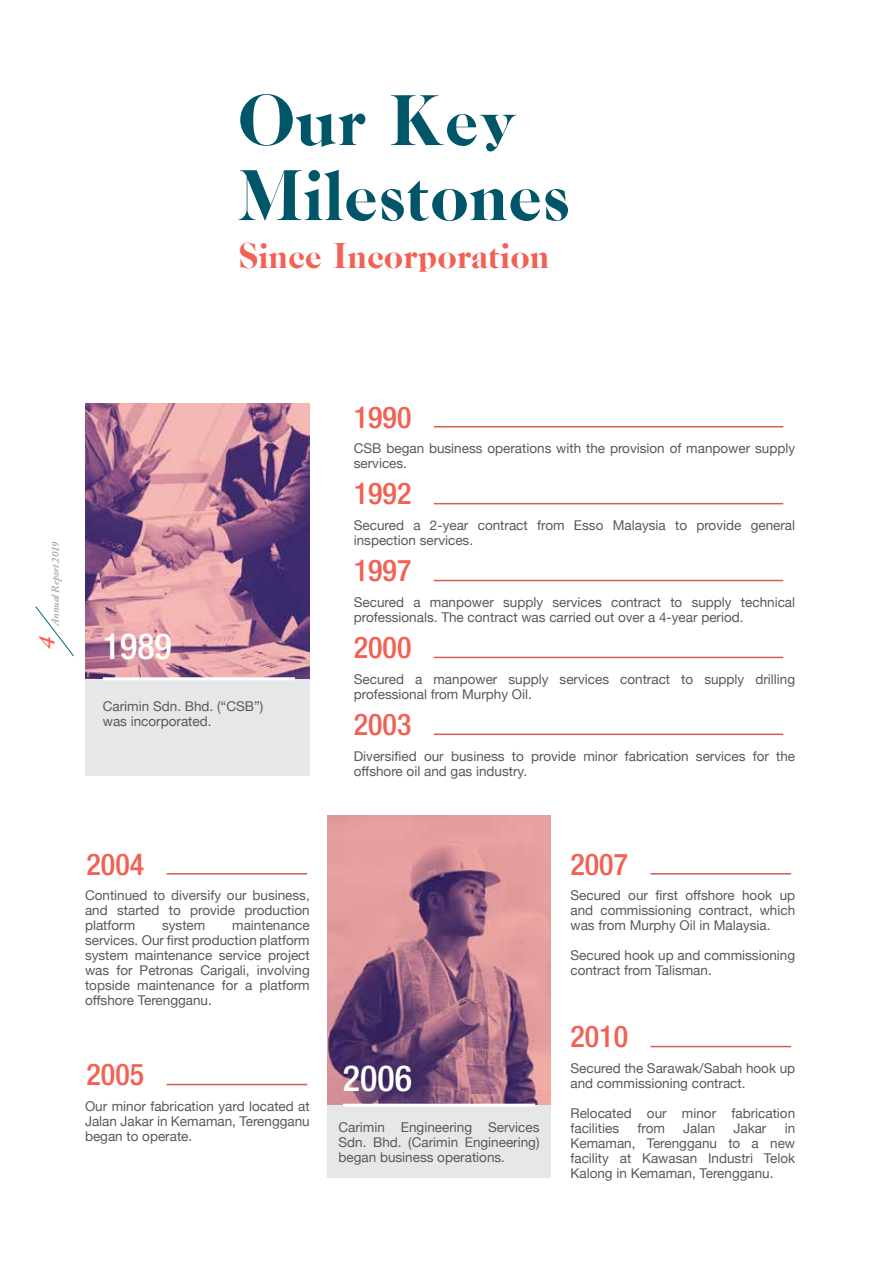
<style>
.page{position:relative;width:893px;height:1263px;background:#fff}
.page>*{position:absolute;margin:0;border:0;box-sizing:border-box;transform-origin:0 0}
.t1{font:75px/75px "Caslon CP";color:#005668}
.t2{font:37.5px "Caslon CP";color:#f16154}
.t3{font:500 condensed 36px "Helvetica Neue";color:#fff}
.t4{font:500 condensed 30px "Helvetica Neue";color:#f16154}
.t5{font:italic 600 24px "Adobe Caslon Pro";color:#f16154}
.t6{font:13.5px/15px "Helvetica Neue";color:#58595b}
.t7{font:italic 600 10.5px "Adobe Caslon Pro";color:#58595b}
</style>
<div class="page">
<svg style="left:35px;top:606px;width:39px;height:50px"></svg>
<hr style="left:434px;top:426px;width:349px;height:1px;background:#d75d4c">
<hr style="left:434px;top:503px;width:349px;height:1px;background:#d75d4c">
<hr style="left:434px;top:580px;width:349px;height:1px;background:#d75d4c">
<hr style="left:434px;top:657px;width:349px;height:1px;background:#d75d4c">
<hr style="left:434px;top:733px;width:349px;height:2px;background:#d75d4c">
<hr style="left:650px;top:873px;width:141px;height:1px;background:#d75d4c">
<hr style="left:167px;top:1084px;width:140px;height:1px;background:#d75d4c">
<hr style="left:650px;top:1046px;width:141px;height:1px;background:#d75d4c">
<hr style="left:167px;top:873px;width:140px;height:1px;background:#d75d4c">
<img style="left:328px;top:816px;width:223px;height:289px">
<div style="left:85px;top:674px;width:225px;height:102px;background:#e6e7e8"></div>
<div style="left:328px;top:1105px;width:223px;height:72px;background:#e6e7e8"></div>
<img style="left:85px;top:404px;width:225px;height:275px">
<hr style="left:103px;top:677px;width:192px;height:3px;background:#fff">
<hr style="left:343px;top:1104px;width:192px;height:3px;background:#fff">
<h1 class="t1" style="left:238px;top:82px;width:333px">Our Key<br>Milestones</h1>
<h2 class="t2" style="left:238px;top:236px;width:313px">Since Incorporation</h2>
<p class="t7" style="left:49px;top:626px;width:86px;rotate:-90deg">Annual Report 2019</p>
<h3 class="t5" style="left:32px;top:649px;width:14px;rotate:-90deg">4</h3>
<h3 class="t3" style="left:103px;top:625px;width:71px">1989</h3>
<p class="t6" style="left:103px;top:698px;width:162px">Carimin Sdn. Bhd. (“CSB”) was incorporated.</p>
<h3 class="t4" style="left:354px;top:399px;width:59px">1990</h3>
<p class="t6" style="left:354px;top:440px;width:443px">CSB began business operations with the provision of manpower supply services.</p>
<h3 class="t4" style="left:354px;top:476px;width:59px">1992</h3>
<p class="t6" style="left:354px;top:517px;width:443px">Secured a 2-year contract from Esso Malaysia to provide general inspection services.</p>
<h3 class="t4" style="left:354px;top:553px;width:59px">1997</h3>
<p class="t6" style="left:354px;top:594px;width:443px">Secured a manpower supply services contract to supply technical professionals. The contract was carried out over a 4-year period.</p>
<h3 class="t4" style="left:354px;top:630px;width:59px">2000</h3>
<p class="t6" style="left:354px;top:670px;width:443px">Secured a manpower supply services contract to supply drilling professional from Murphy Oil.</p>
<h3 class="t4" style="left:354px;top:706px;width:59px">2003</h3>
<p class="t6" style="left:354px;top:747px;width:443px">Diversified our business to provide minor fabrication services for the offshore oil and gas industry.</p>
<h3 class="t4" style="left:87px;top:846px;width:59px">2004</h3>
<p class="t6" style="left:85px;top:887px;width:226px;text-align:justify">Continued to diversify our business, and started to provide production platform</p>
<p class="t6" style="left:85px;top:917px;width:226px;text-align:justify;text-indent:147px">maintenance services. Our first production platform system maintenance service project was for Petronas Carigali, involving topside maintenance for a platform offshore Terengganu.</p>
<p class="t6" style="left:162px;top:917px;width:45px">system</p>
<h3 class="t4" style="left:87px;top:1057px;width:59px">2005</h3>
<p class="t6" style="left:85px;top:1098px;width:226px;text-align:justify">Our minor fabrication yard located at Jalan Jakar in Kemaman, Terengganu began to operate.</p>
<h3 class="t3" style="left:343px;top:1057px;width:71px">2006</h3>
<p class="t6" style="left:338px;top:1119px;width:203px;text-align:justify">Carimin Engineering Services Sdn. Bhd. (Carimin Engineering) began business operations.</p>
<h3 class="t4" style="left:570px;top:846px;width:59px">2007</h3>
<p class="t6" style="left:570px;top:887px;width:226px;text-align:justify">Secured our first offshore hook up and commissioning contract, which was from Murphy Oil in Malaysia.</p>
<p class="t6" style="left:570px;top:947px;width:226px">Secured hook up and commissioning contract from Talisman.</p>
<h3 class="t4" style="left:570px;top:1019px;width:59px">2010</h3>
<p class="t6" style="left:570px;top:1060px;width:226px">Secured the Sarawak/Sabah hook up and commissioning contract.</p>
<p class="t6" style="left:570px;top:1105px;width:226px">Relocated our minor fabrication facilities</p>
<p class="t6" style="left:637px;top:1120px;width:29px">from</p>
<p class="t6" style="left:683px;top:1120px;width:34px">Jalan</p>
<p class="t6" style="left:733px;top:1120px;width:35px">Jakar</p>
<p class="t6" style="left:570px;top:1120px;width:226px;text-align:justify;text-indent:214px">in Kemaman, Terengganu to a new facility at Kawasan Industri Telok Kalong in Kemaman, Terengganu.</p>
</div>
